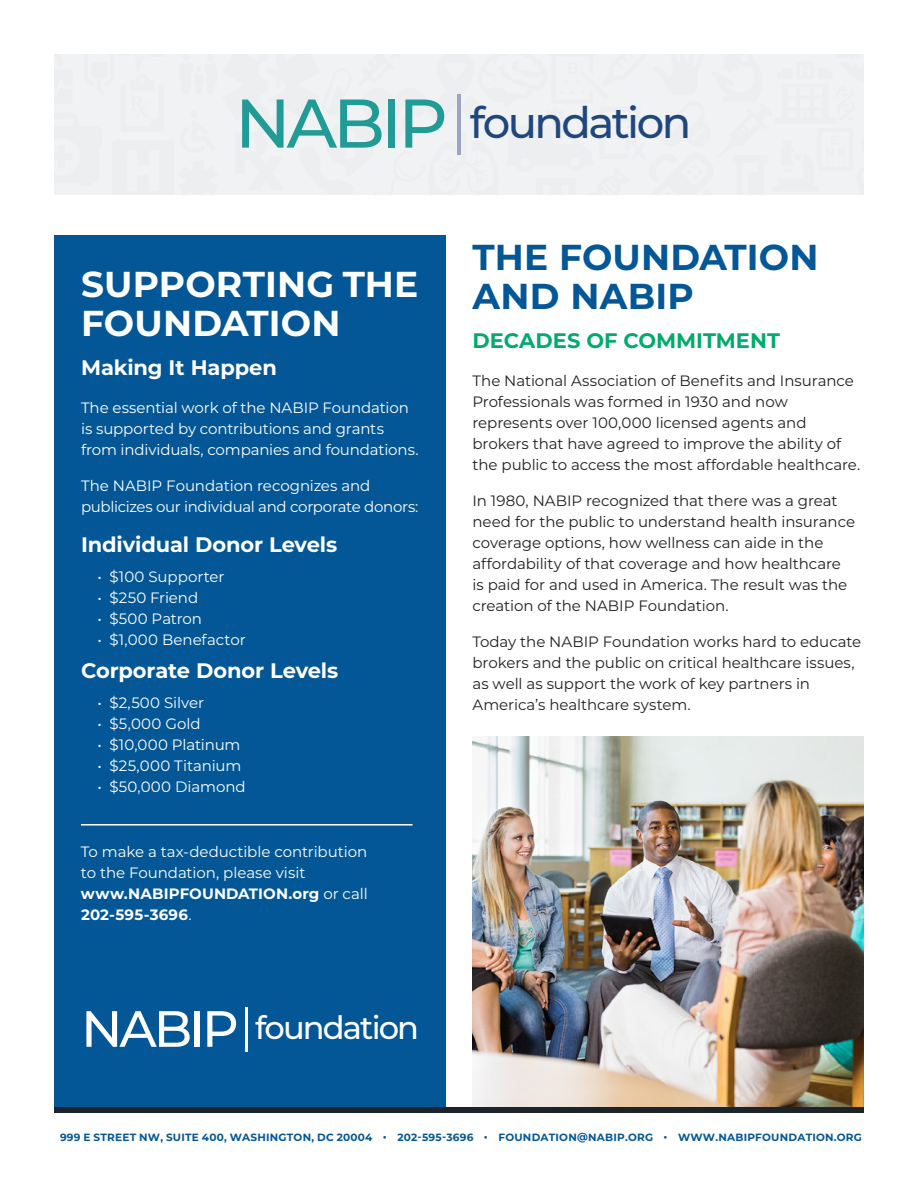
<style>
.page{position:relative;width:918px;height:1188px;background:#fff}
.page>*{position:absolute;margin:0;border:0;box-sizing:border-box;transform-origin:0 0}
.t1{font:500 43.35px "Montserrat";letter-spacing:-.06em;color:#1f477e}
.header_1{font:700 36px/39px "Montserrat";letter-spacing:.005em;color:#fff}
.header_1-2{font:700 36px/39px "Montserrat";letter-spacing:.005em;color:#035796}
.t2{font:500 32.1px "Montserrat";letter-spacing:-.06em;color:#fff}
.subhead{font:700 21px "Montserrat";letter-spacing:-.005em;color:#fff}
.subhead-2{font:700 21px "Montserrat";color:#00ab6b}
.copy{font:15px/21px "Montserrat";letter-spacing:-.005em;color:#231f20}
.copy-2{font:15px/21px "Montserrat";letter-spacing:-.005em;color:#fff}
.t3{font:700 10.5px "Montserrat";letter-spacing:.02em;color:#035796}
.s1{font-size:68.7px;color:#209b96}
.s2{font-weight:700}
.s3{font-size:50.85px}
</style>
<div class="page">
<div style="left:54px;top:54px;width:810px;height:141px;background:#f0f2f3"></div>
<div style="left:54px;top:1107px;width:810px;height:6px;background:#1b242b"></div>
<hr style="left:457px;top:94px;width:4px;height:60px;background:#9da5bd">
<div style="left:54px;top:235px;width:392px;height:872px;background:#035796"></div>
<hr style="left:81px;top:824px;width:332px;height:2px;background:#fff">
<img style="left:472px;top:737px;width:392px;height:369px">
<hr style="left:246px;top:1007px;width:2px;height:45px;background:#fff">
<h1 class="t1" style="left:235px;top:92px;width:458px"><span class="s1">NABIP</span> foundation</h1>
<p class="header_1" style="left:81px;top:263px;width:339px">SUPPORTING THE<br>FOUNDATION</p>
<p class="subhead" style="left:81px;top:353px;width:197px">Making It Happen</p>
<p class="copy-2" style="left:81px;top:396px;width:339px">The essential work of the NABIP Foundation is supported by contributions and grants from individuals, companies and foundations.</p>
<p class="copy-2" style="left:81px;top:474px;width:339px">The NABIP Foundation recognizes and publicizes our individual and corporate donors:</p>
<p class="subhead" style="left:81px;top:530px;width:258px">Individual Donor Levels</p>
<p class="copy-2" style="left:98px;top:566px;width:129px">• $100 Supporter</p>
<p class="copy-2" style="left:98px;top:587px;width:102px">• $250 Friend</p>
<p class="copy-2" style="left:98px;top:608px;width:106px">• $500 Patron</p>
<p class="copy-2" style="left:98px;top:629px;width:150px">• $1,000 Benefactor</p>
<p class="subhead" style="left:81px;top:656px;width:259px">Corporate Donor Levels</p>
<p class="copy-2" style="left:98px;top:692px;width:108px">• $2,500 Silver</p>
<p class="copy-2" style="left:98px;top:713px;width:105px">• $5,000 Gold</p>
<p class="copy-2" style="left:98px;top:734px;width:145px">• $10,000 Platinum</p>
<p class="copy-2" style="left:98px;top:755px;width:145px">• $25,000 Titanium</p>
<p class="copy-2" style="left:98px;top:776px;width:150px">• $50,000 Diamond</p>
<p class="copy-2" style="left:81px;top:840px;width:288px">To make a tax-deductible contribution to the Foundation, please visit <span class="s2">www.NABIPFOUNDATION.org</span> or call<br><span class="s2">202-595-3696</span>.</p>
<p class="t2" style="left:81px;top:1006px;width:340px"><span class="s3">NABIP</span> foundation</p>
<p class="header_1-2" style="left:472px;top:236px;width:348px">THE FOUNDATION<br>AND NABIP</p>
<p class="subhead-2" style="left:472px;top:326px;width:309px">DECADES OF COMMITMENT</p>
<p class="copy" style="left:472px;top:369px;width:389px">The National Association of Benefits and Insurance Professionals was formed in 1930 and now represents over 100,000 licensed agents and brokers that have agreed to improve the ability of the public to access the most affordable healthcare.</p>
<p class="copy" style="left:472px;top:489px;width:384px">In 1980, NABIP recognized that there was a great need for the public to understand health insurance coverage options, how wellness can aide in the affordability of that coverage and how healthcare is paid for and used in America. The result was the creation of the NABIP Foundation.</p>
<p class="copy" style="left:472px;top:630px;width:390px">Today the NABIP Foundation works hard to educate brokers and the public on critical healthcare issues, as well as support the work of key partners in America’s healthcare system.</p>
<p class="t3" style="left:60px;top:1129px;width:803px">999 E STREET NW, SUITE 400, WASHINGTON, DC 20004 • 202-595-3696 • FOUNDATION@NABIP.ORG • WWW.NABIPFOUNDATION.ORG</p>
</div>
